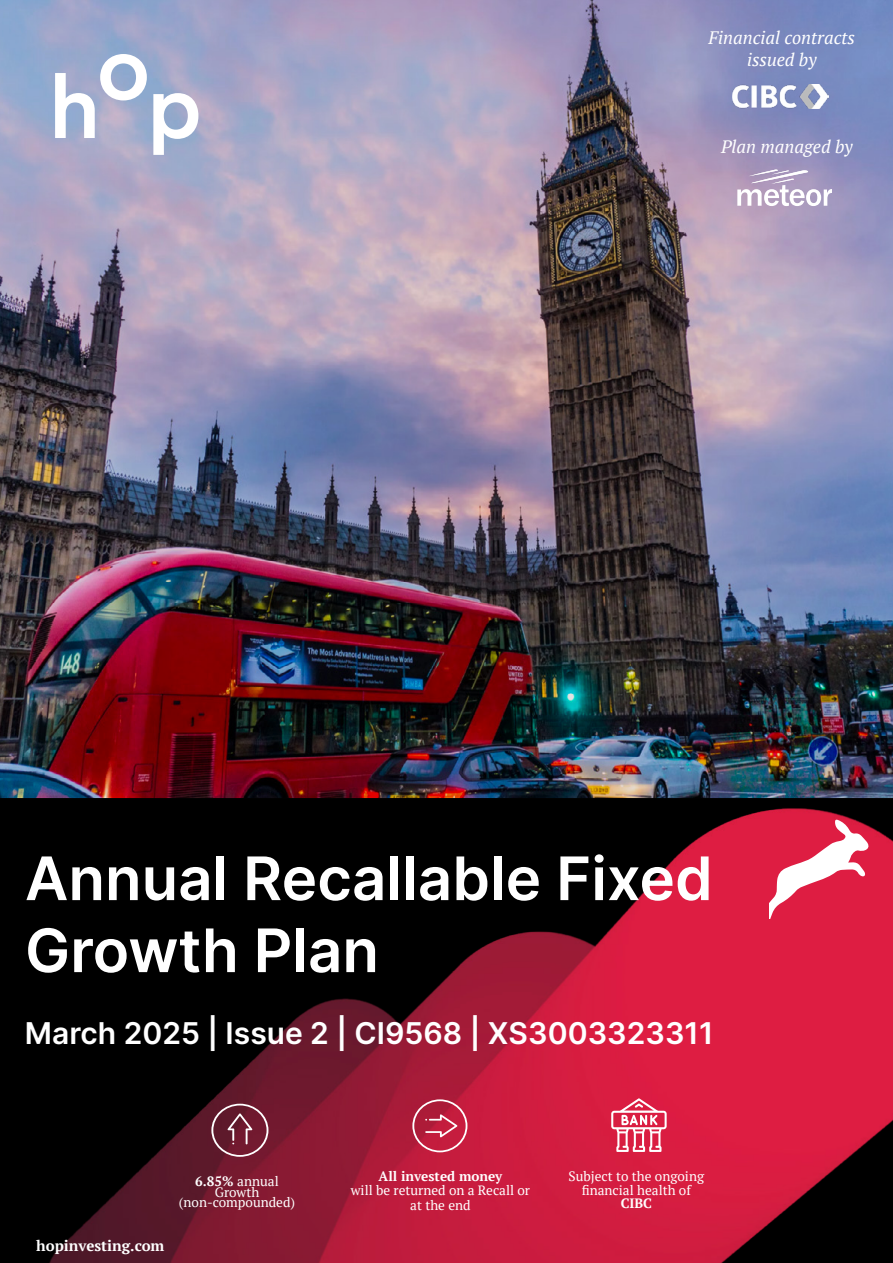
<style>
.page{position:relative;width:893px;height:1263px;background:#fff}
.page>*{position:absolute;margin:0;border:0;box-sizing:border-box;transform-origin:0 0}
.t1{font:60px/72px "Inter";color:#fff}
.t2{font:30px "Inter";color:#fff}
.t3{font:italic 18px/21.8px "PT Serif";color:#fff;text-align:center}
.t4{font:700 15px "PT Serif";color:#fff}
.t5{font:13.5px/10.5px "PT Serif";color:#fff;text-align:center}
.t6{font:700 13.5px "PT Serif";color:#fff}
.s1{font-weight:700}
</style>
<div class="page">
<img style="left:0;top:0;width:893px;height:798px">
<div style="left:0;top:798px;width:893px;height:465px;background:#000"></div>
<img style="left:45px;top:805px;width:848px;height:458px">
<svg style="left:55px;top:54px;width:92px;height:84px"></svg>
<svg style="left:153px;top:93px;width:45px;height:62px"></svg>
<img style="left:732px;top:84px;width:97px;height:25px">
<svg style="left:737px;top:170px;width:95px;height:36px"></svg>
<svg style="left:211px;top:1104px;width:57px;height:53px"></svg>
<svg style="left:769px;top:819px;width:100px;height:99px"></svg>
<svg style="left:611px;top:1098px;width:56px;height:54px"></svg>
<svg style="left:412px;top:1099px;width:55px;height:53px"></svg>
<h3 class="t3" style="left:709px;top:27px;width:148px">Financial contracts issued by</h3>
<h3 class="t3" style="left:721px;top:136px;width:133px">Plan managed by</h3>
<h1 class="t1" style="left:25px;top:841px;width:689px">Annual Recallable Fixed<br>Growth Plan</h1>
<h2 class="t2" style="left:25px;top:1011px;width:690px">March 2025 | Issue 2 | CI9568 | XS3003323311</h2>
<p class="t4" style="left:36px;top:1235px;width:130px">hopinvesting.com</p>
<p class="t5" style="left:179px;top:1176px;width:118px"><span class="s1">6.85%</span> annual<br>Growth (non-compounded)</p>
<p class="t6" style="left:379px;top:1167px;width:125px">All invested money</p>
<p class="t5" style="left:351px;top:1182px;width:181px;line-height:15px">will be returned on a Recall or at the end</p>
<p class="t5" style="left:569px;top:1169px;width:137px;line-height:13.5px">Subject to the ongoing financial health of</p>
<p class="t6" style="left:621px;top:1194px;width:33px">CIBC</p>
</div>
